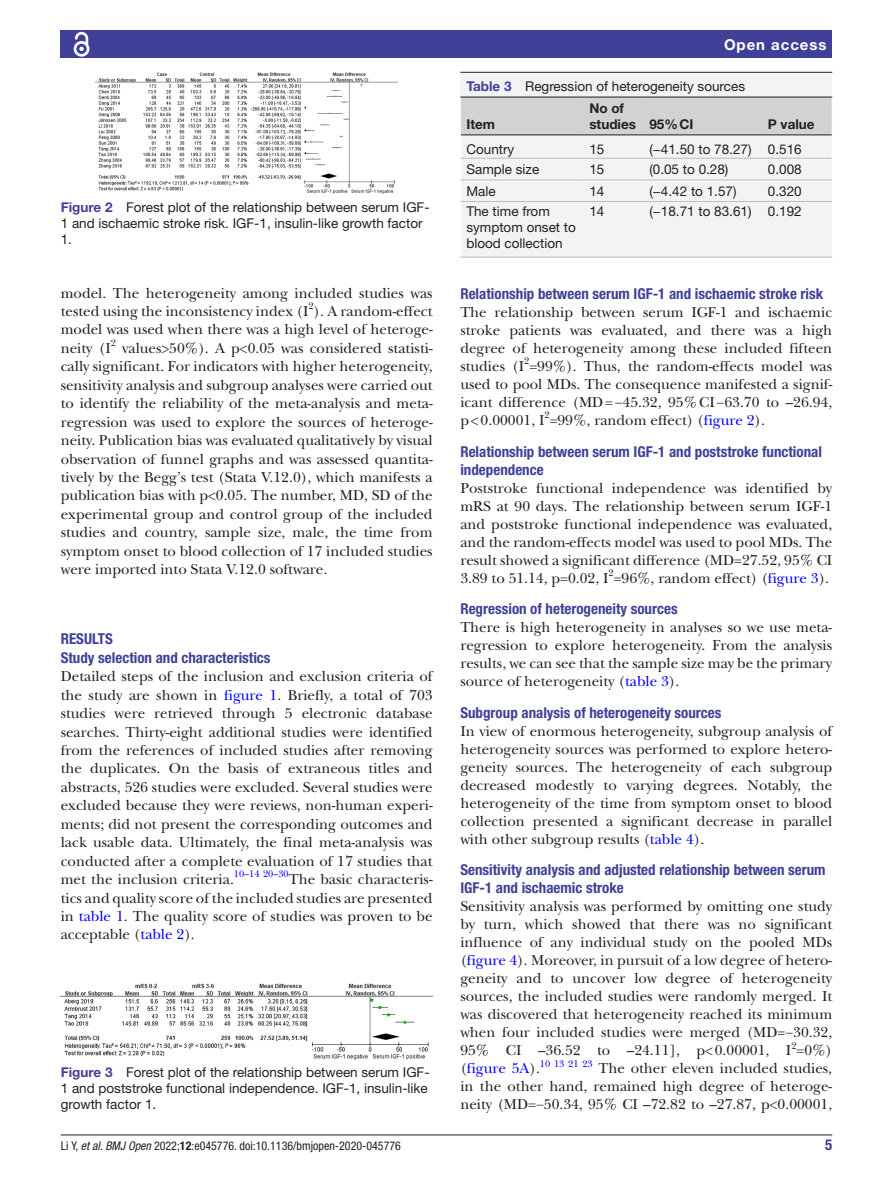
<style>
.page{position:relative;width:893px;height:1191px;background:#fff}
.page>*{position:absolute;margin:0;border:0;box-sizing:border-box;transform-origin:0 0}
.t1{font:15px/18.5px "New Baskerville";color:#231f20;text-align:justify}
.t2{font:700 condensed 15px/18px "Helvetica Neue LT Std";color:#414099}
.t3{font:15px "New Baskerville";color:#00f}
.t4{font:700 15px "Helvetica Neue LT Std";letter-spacing:.065em;color:#fff}
.t5{font:13.5px/16.2px "Helvetica Neue LT Std";color:#231f20}
.t6{font:700 13.5px/16.2px "Helvetica Neue LT Std";color:#231f20}
.t7{font:condensed 12px "Helvetica Neue LT Std";color:#231f20}
.t8{font:9.9px "New Baskerville";color:#00f}
.t9{font:9.9px "New Baskerville";color:#231f20}
.s1{font-weight:700;color:#414099}
.s2{color:#00f}
.s3{color:#231f20}
.s4{font-style:italic}
.s5{font-weight:700}
</style>
<div class="page">
<hr style="left:61px;top:1134px;width:771px;height:1px;background:#231f20">
<div style="left:61px;top:31px;width:771px;height:27px;background:#414099"></div>
<svg style="left:73px;top:31px;width:17px;height:26px"></svg>
<img style="left:95px;top:73px;width:303px;height:121px">
<img style="left:61px;top:983px;width:372px;height:76px">
<div style="left:460px;top:73px;width:372px;height:184px;background:#f2f3f4"></div>
<hr style="left:460px;top:72px;width:372px;height:1px;background:#231f20">
<hr style="left:460px;top:201px;width:123px;height:1px;background:#bcbdc0">
<hr style="left:460px;top:257px;width:123px;height:1px;background:#bcbdc0">
<hr style="left:583px;top:201px;width:60px;height:1px;background:#bcbdc0">
<hr style="left:583px;top:257px;width:60px;height:1px;background:#bcbdc0">
<hr style="left:643px;top:201px;width:119px;height:1px;background:#bcbdc0">
<hr style="left:643px;top:257px;width:119px;height:1px;background:#bcbdc0">
<hr style="left:762px;top:201px;width:70px;height:1px;background:#bcbdc0">
<hr style="left:762px;top:257px;width:70px;height:1px;background:#bcbdc0">
<hr style="left:460px;top:201px;width:1px;height:56px;background:#fff">
<svg style="left:460px;top:97px;width:373px;height:104px"></svg>
<p class="t4" style="left:724px;top:35px;width:104px">Open access</p>
<p class="t5" style="left:61px;top:199px;width:370px"><span class="s1">Figure 2</span> Forest plot of the relationship between serum IGF-<br>1 and ischaemic stroke risk. IGF-1, insulin-like growth factor<br>1.</p>
<p class="t1" style="left:61px;top:283px;width:373px">model. The heterogeneity among included studies was tested using the inconsistency index (I<sup>2</sup>). A random-effect model was used when there was a high level of heteroge&shy;neity (I</p>
<p class="t9" style="left:111px;top:337px;width:7px">2</p>
<p class="t1" style="left:61px;top:339px;width:373px;text-indent:61px">values&gt;50%). A p&lt;0.05 was considered statisti&shy;cally significant. For indicators with higher heterogeneity, sensitivity analysis and subgroup analyses were carried out to identify the reliability of the meta-analysis and meta&shy;regression was used to explore the sources of heteroge&shy;neity. Publication bias was evaluated qualitatively by visual observation of funnel graphs and was assessed quantita&shy;tively by the Begg’s test (Stata V.12.0), which manifests a publication bias with p&lt;0.05. The number, MD, SD of the experimental group and control group of the included studies and country, sample size, male, the time from symptom onset to blood collection of 17 included studies were imported into Stata V.12.0 software.</p>
<p class="t2" style="left:61px;top:629px;width:211px;line-height:18.5px">RESULTS<br>Study selection and characteristics</p>
<p class="t1" style="left:61px;top:667px;width:373px">Detailed steps of the inclusion and exclusion criteria of the study are shown in <span class="s2">figure 1</span>. Briefly, a total of 703 studies were retrieved through 5 electronic database searches. Thirty-eight additional studies were identified from the references of included studies after removing the duplicates. On the basis of extraneous titles and abstracts, 526 studies were excluded. Several studies were excluded because they were reviews, non-human experi&shy;ments; did not present the corresponding outcomes and lack usable data. Ultimately, the final meta-analysis was conducted after a complete evaluation of 17 studies that met the inclusion criteria.<sup>10–14</sup> <sup>20–30</sup>The basic characteris&shy;tics and quality score of the included studies are presented in <span class="s2">table 1</span>. The quality score of studies was proven to be acceptable (<span class="s2">table 2</span>).</p>
<p class="t5" style="left:61px;top:1063px;width:370px"><span class="s1">Figure 3</span> Forest plot of the relationship between serum IGF-<br>1 and poststroke functional independence. IGF-1, insulin-like growth factor 1.</p>
<p class="t5" style="left:466px;top:78px;width:280px"><span class="s1">Table 3</span> Regression of heterogeneity sources</p>
<p class="t6" style="left:466px;top:116px;width:30px">Item</p>
<p class="t6" style="left:589px;top:99px;width:106px">No of<br>studies 95%CI</p>
<p class="t6" style="left:768px;top:116px;width:48px">P value</p>
<p class="t5" style="left:466px;top:141px;width:50px">Country</p>
<p class="t5" style="left:589px;top:141px;width:17px">15</p>
<p class="t5" style="left:649px;top:141px;width:154px">(−41.50 to 78.27) 0.516</p>
<p class="t5" style="left:466px;top:161px;width:74px">Sample size</p>
<p class="t5" style="left:589px;top:161px;width:17px">15</p>
<p class="t5" style="left:649px;top:161px;width:81px">(0.05 to 0.28)</p>
<p class="t5" style="left:768px;top:161px;width:35px">0.008</p>
<p class="t5" style="left:466px;top:182px;width:31px">Male</p>
<p class="t5" style="left:589px;top:182px;width:17px">14</p>
<p class="t5" style="left:649px;top:182px;width:89px">(−4.42 to 1.57)</p>
<p class="t5" style="left:768px;top:182px;width:35px">0.320</p>
<p class="t5" style="left:466px;top:203px;width:111px">The time from symptom onset to blood collection</p>
<p class="t5" style="left:589px;top:203px;width:17px">14</p>
<p class="t5" style="left:649px;top:203px;width:154px">(−18.71 to 83.61) 0.192</p>
<p class="t2" style="left:460px;top:284px;width:364px">Relationship between serum IGF-1 and ischaemic stroke risk</p>
<p class="t1" style="left:460px;top:303px;width:373px;line-height:18px">The relationship between serum IGF-1 and ischaemic stroke patients was evaluated, and there was a high degree of heterogeneity among these included fifteen studies (I =99%). Thus, the random-effects model was</p>
<p class="t9" style="left:524px;top:355px;width:7px">2</p>
<p class="t1" style="left:460px;top:375px;width:373px;line-height:18px">used to pool MDs. The consequence manifested a signif&shy;icant difference (MD=−45.32, 95%CI−63.70 to –26.94, p&lt;0.00001, I =99%, random effect) (<span class="s2">figure 2</span>).</p>
<p class="t9" style="left:544px;top:409px;width:7px">2</p>
<p class="t2" style="left:460px;top:442px;width:363px">Relationship between serum IGF-1 and poststroke functional independence</p>
<p class="t1" style="left:460px;top:479px;width:373px;line-height:18px">Poststroke functional independence was identified by mRS at 90 days. The relationship between serum IGF-1 and poststroke functional independence was evaluated, and the random-effects model was used to pool MDs. The result showed a significant difference (MD=27.52, 95% CI 3.89 to 51.14, p=0.02, I =96%, random effect) (<span class="s2">figure 3</span>).</p>
<p class="t9" style="left:609px;top:567px;width:7px">2</p>
<p class="t2" style="left:460px;top:599px;width:219px">Regression of heterogeneity sources</p>
<p class="t1" style="left:460px;top:618px;width:373px;line-height:18px">There is high heterogeneity in analyses so we use meta&shy;regression to explore heterogeneity. From the analysis results, we can see that the sample size may be the primary source of heterogeneity (<span class="s2">table 3</span>).</p>
<p class="t2" style="left:460px;top:703px;width:263px">Subgroup analysis of heterogeneity sources</p>
<p class="t1" style="left:460px;top:722px;width:373px;line-height:18px">In view of enormous heterogeneity, subgroup analysis of heterogeneity sources was performed to explore hetero&shy;geneity sources. The heterogeneity of each subgroup decreased modestly to varying degrees. Notably, the heterogeneity of the time from symptom onset to blood collection presented a significant decrease in parallel with other subgroup results (<span class="s2">table 4</span>).</p>
<p class="t2" style="left:460px;top:860px;width:367px">Sensitivity analysis and adjusted relationship between serum<br>IGF-1 and ischaemic stroke</p>
<p class="t1" style="left:460px;top:897px;width:373px;line-height:18px">Sensitivity analysis was performed by omitting one study by turn, which showed that there was no significant influence of any individual study on the pooled MDs (<span class="s2">figure 4</span>). Moreover, in pursuit of a low degree of hetero&shy;geneity and to uncover low degree of heterogeneity sources, the included studies were randomly merged. It was discovered that heterogeneity reached its minimum when four included studies were merged (MD=−30.32, 95% CI –36.52 to –24.11], p&lt;0.00001, I =0%)</p>
<p class="t9" style="left:791px;top:1039px;width:7px">2</p>
<p class="t3" style="left:460px;top:1059px;width:81px"><span class="s3">(</span>figure 5A<span class="s3">).</span></p>
<p class="t8" style="left:540px;top:1057px;width:54px">10 13 21 23</p>
<p class="t1" style="left:460px;top:1059px;width:373px;line-height:18px;text-indent:138px">The other eleven included studies, in the other hand, remained high degree of heteroge&shy;neity (MD=−50.34, 95% CI –72.82 to –27.87, p&lt;0.00001,</p>
<p class="t7" style="left:61px;top:1138px;width:342px">Li Y, <span class="s4">et al</span>. <span class="s4">BMJ Open</span> 2022;<span class="s5">12</span>:e045776. doi:10.1136/bmjopen-2020-045776</p>
<p class="t2" style="left:825px;top:1135px;width:9px">5</p>
</div>
